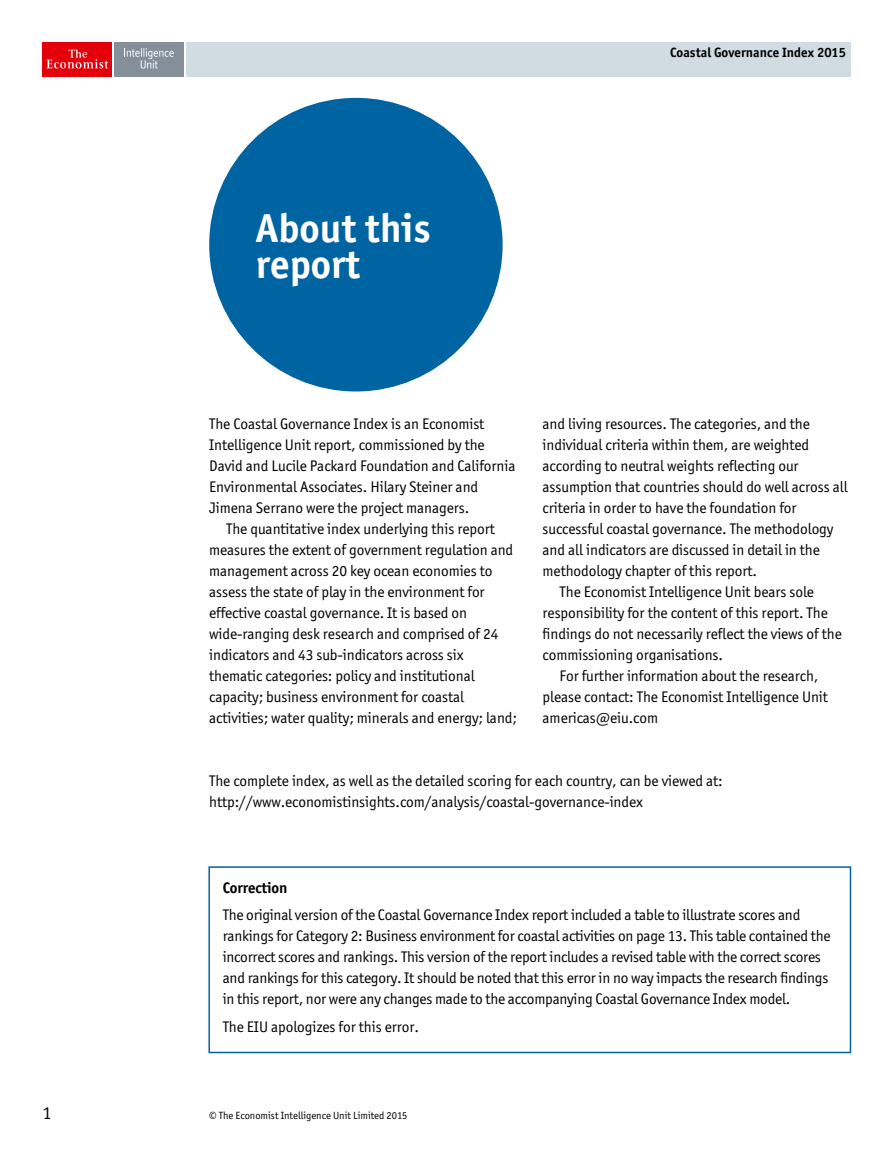
<style>
.page{position:relative;width:893px;height:1149px;background:#fff}
.page>*{position:absolute;margin:0;border:0;box-sizing:border-box;transform-origin:0 0}
.t1{font:700 40.5px/36px "Officina San ITC";color:#fff}
.t2{font:18px "Officina San ITC";color:#000}
.t3{font:15.3px/21px "Officina San ITC";letter-spacing:-.005em;color:#000}
.t4{font:700 15.3px "Officina San ITC";letter-spacing:-.005em;color:#000}
.t5{font:700 13.5px "Officina San ITC";letter-spacing:.005em;color:#000}
.t6{font:10.5px "Officina San ITC";color:#000}
</style>
<div class="page">
<div style="left:43px;top:43px;width:69px;height:34px;background:#e3000b"></div>
<svg style="left:46px;top:49px;width:62px;height:19px"></svg>
<div style="left:114px;top:43px;width:70px;height:34px;background:#848f99"></div>
<svg style="left:124px;top:48px;width:50px;height:21px"></svg>
<div style="left:186px;top:43px;width:664px;height:34px;background:#d1dce2"></div>
<div style="left:209px;top:98px;width:294px;height:293px;background:#0063a2;border-radius:50%"></div>
<div style="left:208px;top:866px;width:643px;height:186px;border:2px solid #0063a2"></div>
<p class="t5" style="left:670px;top:44px;width:177px">Coastal Governance Index 2015</p>
<h1 class="t1" style="left:256px;top:210px;width:176px">About this report</h1>
<p class="t3" style="left:209px;top:413px;width:308px">The Coastal Governance Index is an Economist Intelligence Unit report, commissioned by the David and Lucile Packard Foundation and California Environmental Associates. Hilary Steiner and Jimena Serrano were the project managers.</p>
<p class="t3" style="left:209px;top:518px;width:309px;text-indent:17px">The quantitative index underlying this report measures the extent of government regulation and management across 20 key ocean economies to assess the state of play in the environment for effective coastal governance. It is based on wide-ranging desk research and comprised of 24 indicators and 43 sub-indicators across six thematic categories: policy and institutional capacity; business environment for coastal activities; water quality; minerals and energy; land;</p>
<p class="t3" style="left:543px;top:413px;width:269px">and living resources. The categories, and the</p>
<p class="t3" style="left:543px;top:434px;width:268px">individual criteria within them, are weighted</p>
<p class="t3" style="left:543px;top:455px;width:258px">according to neutral weights reflecting our</p>
<p class="t3" style="left:543px;top:476px;width:307px">assumption that countries should do well across all</p>
<p class="t3" style="left:543px;top:497px;width:256px">criteria in order to have the foundation for</p>
<p class="t3" style="left:543px;top:518px;width:292px">successful coastal governance. The methodology</p>
<p class="t3" style="left:543px;top:539px;width:279px">and all indicators are discussed in detail in the</p>
<p class="t3" style="left:543px;top:560px;width:216px">methodology chapter of this report.</p>
<p class="t3" style="left:560px;top:581px;width:256px">The Economist Intelligence Unit bears sole</p>
<p class="t3" style="left:543px;top:602px;width:287px">responsibility for the content of this report. The</p>
<p class="t3" style="left:543px;top:623px;width:301px">findings do not necessarily reflect the views of the</p>
<p class="t3" style="left:543px;top:644px;width:182px">commissioning organisations.</p>
<p class="t3" style="left:560px;top:665px;width:260px">For further information about the research,</p>
<p class="t3" style="left:543px;top:686px;width:287px">please contact: The Economist Intelligence Unit</p>
<p class="t3" style="left:543px;top:707px;width:117px">americas@eiu.com</p>
<p class="t3" style="left:209px;top:770px;width:515px">The complete index, as well as the detailed scoring for each country, can be viewed at: http://www.economistinsights.com/analysis/coastal-governance-index</p>
<p class="t4" style="left:223px;top:877px;width:66px">Correction</p>
<p class="t3" style="left:223px;top:904px;width:609px">The original version of the Coastal Governance Index report included a table to illustrate scores and rankings for Category 2: Business environment for coastal activities on page 13. This table contained the incorrect scores and rankings. This version of the report includes a revised table with the correct scores and rankings for this category. It should be noted that this error in no way impacts the research findings in this report, nor were any changes made to the accompanying Coastal Governance Index model.</p>
<p class="t3" style="left:223px;top:1015px;width:198px">The EIU apologizes for this error.</p>
<p class="t2" style="left:43px;top:1101px;width:10px">1</p>
<p class="t6" style="left:209px;top:1108px;width:200px">© The Economist Intelligence Unit Limited 2015</p>
</div>
